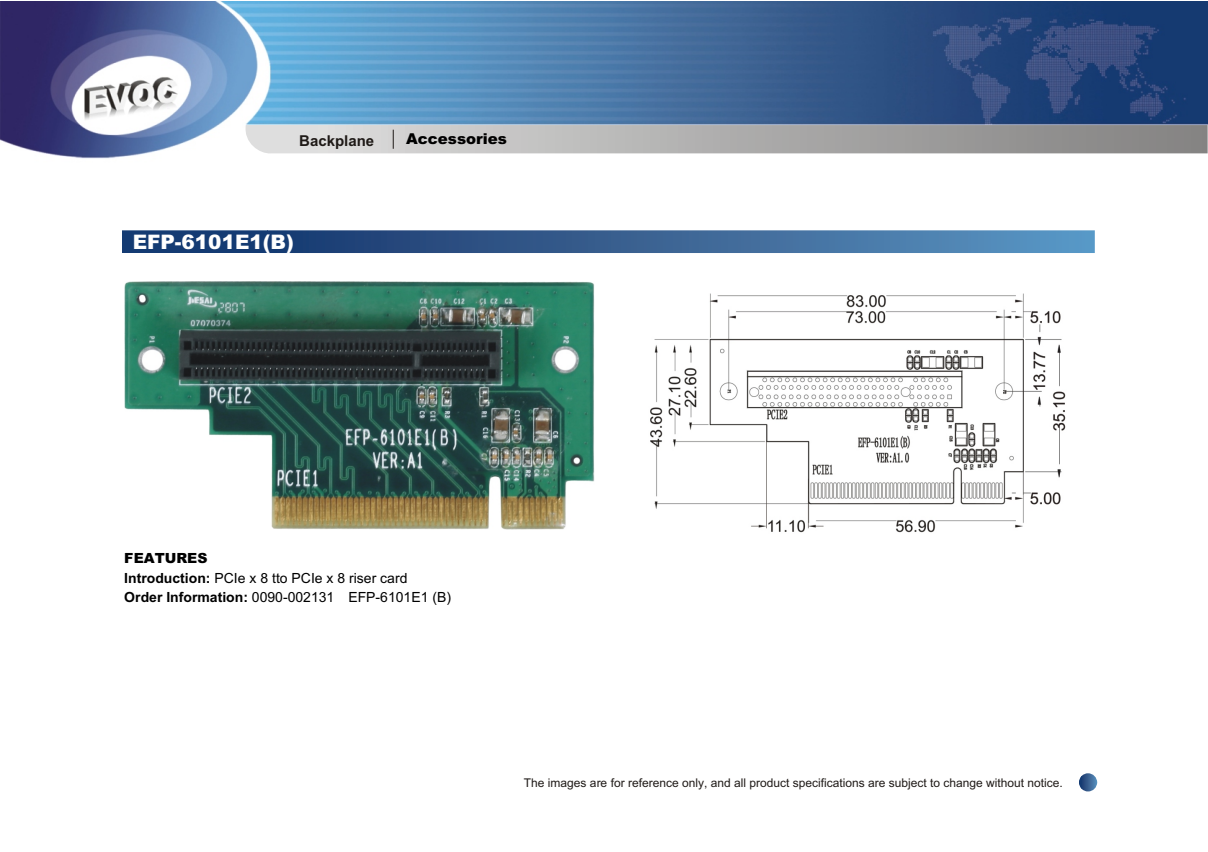
<style>
.page{position:relative;width:1208px;height:852px;background:#fff}
.page>*{position:absolute;margin:0;border:0;box-sizing:border-box;transform-origin:0 0}
.t1{font:900 20px "Arial";color:#fff}
.t2{font:900 15px "Arial";color:#000}
.t3{font:700 15px "Arial";color:#1f1a17}
.t4{font:14px/20.4px "Arial";color:#000}
.t5{font:12px "Arial";color:#1f1a17}
.s1{font-weight:900}
.s2{font-weight:700}
</style>
<div class="page">
<img style="left:0;top:2px;width:1208px;height:157px">
<div style="left:246px;top:125px;width:72px;height:28px;background:#dedede"></div>
<img style="left:318px;top:125px;width:890px;height:28px">
<svg style="left:393px;top:130px;width:1px;height:19px"></svg>
<hr style="left:1079px;top:773px;width:3px;height:18px;background:#143b73">
<img style="left:1082px;top:773px;width:15px;height:18px">
<img style="left:124px;top:281px;width:470px;height:249px">
<img style="left:650px;top:293px;width:416px;height:240px">
<div style="left:122px;top:230px;width:145px;height:23px;background:#143b73"></div>
<img style="left:267px;top:230px;width:828px;height:23px">
<p class="t3" style="left:299px;top:135px;width:77px">Backplane</p>
<p class="t2" style="left:406px;top:134px;width:102px">Accessories</p>
<h1 class="t1" style="left:133px;top:235px;width:163px">EFP-6101E1(B)</h1>
<p class="t4" style="left:124px;top:549px;width:285px"><span class="s1">FEATURES<br></span><span class="s2">Introduction:</span> PCIe x 8 tto PCIe x 8 riser card</p>
<p class="t4" style="left:124px;top:588px;width:328px"><span class="s2">Order Information:</span> 0090-002131 EFP-6101E1 (B)</p>
<p class="t5" style="left:524px;top:779px;width:540px">The images are for reference only, and all product specifications are subject to change without notice.</p>
</div>
